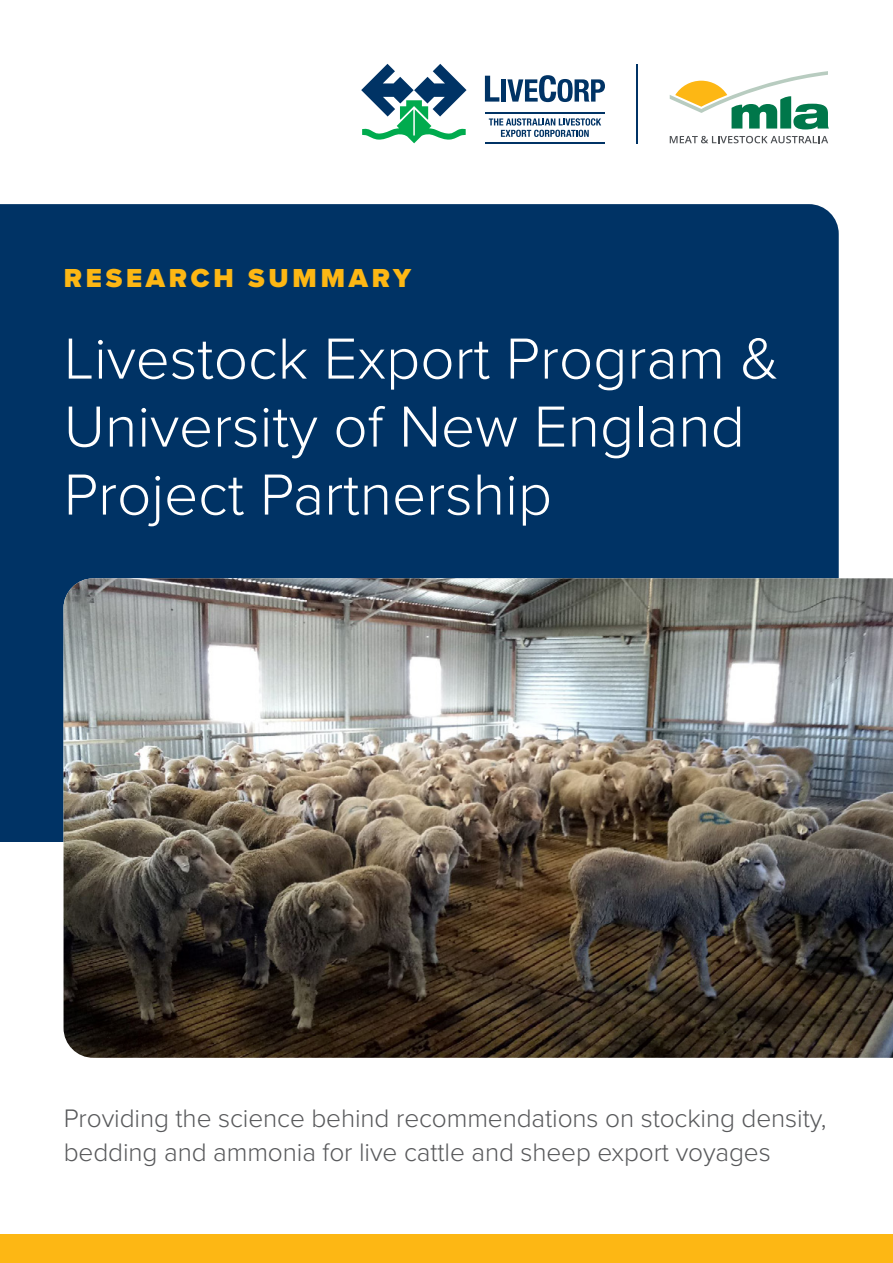
<style>
.page{position:relative;width:893px;height:1263px;background:#fff}
.page>*{position:absolute;margin:0;border:0;box-sizing:border-box;transform-origin:0 0}
.t1{font:300 60px/67.9px "Proxima Nova";color:#fff}
.t2{font:900 27px "Proxima Nova";letter-spacing:.14em;color:#fdb714}
.t3{font:300 26.25px/33.8px "Proxima Nova";letter-spacing:-.005em;color:#58595b}
</style>
<div class="page">
<div style="left:0;top:204px;width:839px;height:638px;background:#003365"></div>
<img style="left:64px;top:578px;width:829px;height:480px">
<svg style="left:361px;top:64px;width:106px;height:79px"></svg>
<svg style="left:485px;top:76px;width:14px;height:26px"></svg>
<div style="left:501px;top:79px;width:5px;height:23px;background:#003365"></div>
<svg style="left:507px;top:75px;width:98px;height:27px"></svg>
<svg style="left:489px;top:118px;width:112px;height:19px"></svg>
<hr style="left:485px;top:112px;width:119px;height:1px;background:#003365">
<hr style="left:485px;top:142px;width:119px;height:1px;background:#003365">
<svg style="left:670px;top:71px;width:159px;height:58px"></svg>
<svg style="left:670px;top:136px;width:158px;height:7px"></svg>
<hr style="left:637px;top:64px;width:1px;height:79px;background:#003365">
<div style="left:0;top:1234px;width:893px;height:29px;background:#fdb714"></div>
<p class="t2" style="left:64px;top:258px;width:349px">RESEARCH SUMMARY</p>
<h1 class="t1" style="left:64px;top:321px;width:717px">Livestock Export Program &amp;<br>University of New England<br>Project Partnership</h1>
<p class="t3" style="left:64px;top:1100px;width:764px">Providing the science behind recommendations on stocking density, bedding and ammonia for live cattle and sheep export voyages</p>
</div>
